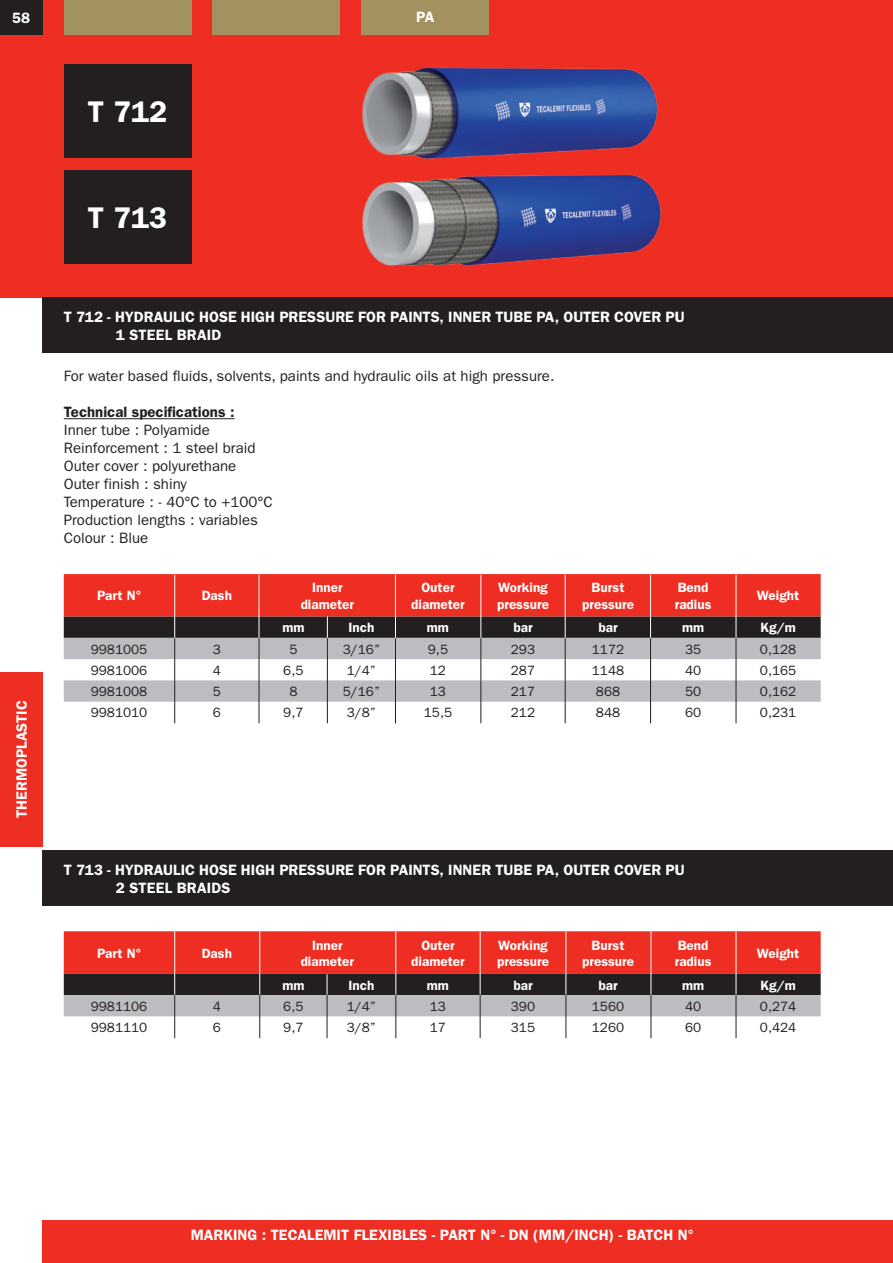
<style>
.page{position:relative;width:893px;height:1263px;background:#fff}
.page>*{position:absolute;margin:0;border:0;box-sizing:border-box;transform-origin:0 0}
.t1{font:600 30px "Franklin Gothic";color:#fff}
.t2{font:600 15px "Franklin Gothic";color:#fff}
.t3{font:15px "Franklin Gothic";color:#231f20}
.t4{font:600 15px "Franklin Gothic";color:#231f20}
.t5{font:600 13.5px/16.2px "Franklin Gothic";color:#fff;text-align:center}
.t6{font:13.5px "Franklin Gothic";color:#231f20}
</style>
<div class="page">
<hr style="left:892px;top:0;width:1px;height:1263px;background:#ee2e22">
<div style="left:0;top:0;width:893px;height:298px;background:#ee2e22"></div>
<div style="left:43px;top:298px;width:850px;height:55px;background:#231f20"></div>
<div style="left:43px;top:1220px;width:850px;height:43px;background:#ee2e22"></div>
<div style="left:64px;top:64px;width:127px;height:93px;background:#231f20"></div>
<div style="left:64px;top:170px;width:127px;height:94px;background:#231f20"></div>
<div style="left:64px;top:0;width:127px;height:34px;background:#a29161"></div>
<div style="left:213px;top:0;width:127px;height:34px;background:#a29161"></div>
<div style="left:361px;top:0;width:128px;height:34px;background:#a29161"></div>
<div style="left:43px;top:850px;width:850px;height:56px;background:#231f20"></div>
<img style="left:362px;top:67px;width:296px;height:92px">
<img style="left:362px;top:174px;width:299px;height:92px">
<img style="left:892px;top:353px;width:1px;height:846px">
<div style="left:0;top:0;width:43px;height:34px;background:#231f20"></div>
<hr style="left:64px;top:418px;width:170px;height:1px;background:#231f20">
<svg style="left:64px;top:638px;width:757px;height:64px;fill:#bcbdc0"></svg>
<div style="left:0;top:672px;width:43px;height:174px;background:#ee2e22"></div>
<hr style="left:174px;top:638px;width:1px;height:85px;background:#231f20">
<hr style="left:174px;top:995px;width:1px;height:43px;background:#231f20">
<hr style="left:259px;top:995px;width:1px;height:43px;background:#231f20">
<hr style="left:395px;top:995px;width:1px;height:43px;background:#231f20">
<hr style="left:480px;top:995px;width:1px;height:43px;background:#231f20">
<hr style="left:566px;top:995px;width:1px;height:43px;background:#231f20">
<hr style="left:651px;top:995px;width:1px;height:43px;background:#231f20">
<hr style="left:736px;top:995px;width:1px;height:43px;background:#231f20">
<svg style="left:64px;top:931px;width:757px;height:85px;background:#af504b"></svg>
<hr style="left:327px;top:995px;width:1px;height:43px;background:#231f20">
<hr style="left:259px;top:638px;width:1px;height:85px;background:#231f20">
<svg style="left:64px;top:574px;width:757px;height:64px;background:#ac2d25"></svg>
<hr style="left:327px;top:638px;width:1px;height:85px;background:#231f20">
<hr style="left:395px;top:575px;width:1px;height:63px;background:#fff">
<hr style="left:395px;top:638px;width:1px;height:85px;background:#231f20">
<hr style="left:480px;top:575px;width:1px;height:63px;background:#fff">
<hr style="left:480px;top:638px;width:1px;height:85px;background:#231f20">
<hr style="left:565px;top:575px;width:1px;height:63px;background:#fff">
<hr style="left:565px;top:638px;width:1px;height:85px;background:#231f20">
<hr style="left:650px;top:575px;width:1px;height:63px;background:#fff">
<hr style="left:650px;top:638px;width:1px;height:85px;background:#231f20">
<hr style="left:736px;top:575px;width:1px;height:63px;background:#fff">
<hr style="left:736px;top:638px;width:1px;height:85px;background:#231f20">
<p class="t2" style="left:12px;top:9px;width:19px">58</p>
<p class="t1" style="left:88px;top:94px;width:81px">T 712</p>
<p class="t2" style="left:416px;top:8px;width:20px">PA</p>
<p class="t2" style="left:13px;top:818px;width:119px;rotate:-90deg">THERMOPLASTIC</p>
<p class="t1" style="left:88px;top:200px;width:81px">T 713</p>
<p class="t2" style="left:64px;top:308px;width:622px">T 712 - HYDRAULIC HOSE HIGH PRESSURE FOR PAINTS, INNER TUBE PA, OUTER COVER PU</p>
<p class="t2" style="left:116px;top:326px;width:107px">1 STEEL BRAID</p>
<p class="t3" style="left:64px;top:367px;width:492px">For water based fluids, solvents, paints and hydraulic oils at high pressure.</p>
<p class="t4" style="left:64px;top:403px;width:172px">Technical specifications :</p>
<p class="t3" style="left:64px;top:421px;width:148px">Inner tube : Polyamide</p>
<p class="t3" style="left:64px;top:439px;width:193px">Reinforcement : 1 steel braid</p>
<p class="t3" style="left:64px;top:457px;width:174px">Outer cover : polyurethane</p>
<p class="t3" style="left:64px;top:475px;width:124px">Outer finish : shiny</p>
<p class="t3" style="left:64px;top:493px;width:211px">Temperature : - 40°C to +100°C</p>
<p class="t3" style="left:64px;top:511px;width:196px">Production lengths : variables</p>
<p class="t3" style="left:64px;top:529px;width:86px">Colour : Blue</p>
<p class="t5" style="left:97px;top:588px;width:46px">Part N°</p>
<p class="t5" style="left:202px;top:588px;width:32px">Dash</p>
<p class="t5" style="left:301px;top:580px;width:55px">Inner diameter</p>
<p class="t5" style="left:411px;top:580px;width:55px">Outer diameter</p>
<p class="t5" style="left:497px;top:580px;width:53px;text-align:left">Working pressure</p>
<p class="t5" style="left:582px;top:580px;width:53px">Burst pressure</p>
<p class="t5" style="left:675px;top:580px;width:38px;text-align:left">Bend radius</p>
<p class="t5" style="left:757px;top:588px;width:44px">Weight</p>
<p class="t5" style="left:282px;top:620px;width:24px">mm</p>
<p class="t5" style="left:348px;top:620px;width:27px">Inch</p>
<p class="t5" style="left:427px;top:620px;width:24px">mm</p>
<p class="t5" style="left:513px;top:620px;width:21px">bar</p>
<p class="t5" style="left:598px;top:620px;width:21px">bar</p>
<p class="t5" style="left:682px;top:620px;width:24px">mm</p>
<p class="t5" style="left:760px;top:620px;width:37px">Kg/m</p>
<p class="t6" style="left:91px;top:641px;width:58px">9981005</p>
<p class="t6" style="left:213px;top:641px;width:10px">3</p>
<p class="t6" style="left:289px;top:641px;width:10px">5</p>
<p class="t6" style="left:343px;top:641px;width:39px">3/16”</p>
<p class="t6" style="left:428px;top:641px;width:22px">9,5</p>
<p class="t6" style="left:511px;top:641px;width:26px">293</p>
<p class="t6" style="left:592px;top:641px;width:34px">1172</p>
<p class="t6" style="left:685px;top:641px;width:18px">35</p>
<p class="t6" style="left:760px;top:641px;width:38px">0,128</p>
<p class="t6" style="left:91px;top:662px;width:58px">9981006</p>
<p class="t6" style="left:213px;top:662px;width:10px">4</p>
<p class="t6" style="left:283px;top:662px;width:22px">6,5</p>
<p class="t6" style="left:347px;top:662px;width:31px">1/4”</p>
<p class="t6" style="left:430px;top:662px;width:18px">12</p>
<p class="t6" style="left:511px;top:662px;width:26px">287</p>
<p class="t6" style="left:592px;top:662px;width:34px">1148</p>
<p class="t6" style="left:685px;top:662px;width:18px">40</p>
<p class="t6" style="left:760px;top:662px;width:38px">0,165</p>
<p class="t6" style="left:91px;top:684px;width:58px">9981008</p>
<p class="t6" style="left:213px;top:684px;width:10px">5</p>
<p class="t6" style="left:289px;top:684px;width:10px">8</p>
<p class="t6" style="left:343px;top:684px;width:39px">5/16”</p>
<p class="t6" style="left:430px;top:684px;width:18px">13</p>
<p class="t6" style="left:511px;top:684px;width:26px">217</p>
<p class="t6" style="left:596px;top:684px;width:26px">868</p>
<p class="t6" style="left:685px;top:684px;width:18px">50</p>
<p class="t6" style="left:760px;top:684px;width:38px">0,162</p>
<p class="t6" style="left:91px;top:705px;width:58px">9981010</p>
<p class="t6" style="left:213px;top:705px;width:10px">6</p>
<p class="t6" style="left:283px;top:705px;width:22px">9,7</p>
<p class="t6" style="left:347px;top:705px;width:31px">3/8”</p>
<p class="t6" style="left:424px;top:705px;width:30px">15,5</p>
<p class="t6" style="left:511px;top:705px;width:26px">212</p>
<p class="t6" style="left:596px;top:705px;width:26px">848</p>
<p class="t6" style="left:685px;top:705px;width:18px">60</p>
<p class="t6" style="left:760px;top:705px;width:38px">0,231</p>
<p class="t2" style="left:64px;top:861px;width:622px">T 713 - HYDRAULIC HOSE HIGH PRESSURE FOR PAINTS, INNER TUBE PA, OUTER COVER PU</p>
<p class="t2" style="left:116px;top:879px;width:116px">2 STEEL BRAIDS</p>
<p class="t5" style="left:97px;top:945px;width:46px">Part N°</p>
<p class="t5" style="left:202px;top:945px;width:32px">Dash</p>
<p class="t5" style="left:301px;top:937px;width:55px">Inner diameter</p>
<p class="t5" style="left:411px;top:937px;width:55px">Outer diameter</p>
<p class="t5" style="left:497px;top:937px;width:53px;text-align:left">Working pressure</p>
<p class="t5" style="left:582px;top:937px;width:53px">Burst pressure</p>
<p class="t5" style="left:675px;top:937px;width:38px;text-align:left">Bend radius</p>
<p class="t5" style="left:757px;top:945px;width:44px">Weight</p>
<p class="t5" style="left:282px;top:977px;width:24px">mm</p>
<p class="t5" style="left:348px;top:977px;width:27px">Inch</p>
<p class="t5" style="left:427px;top:977px;width:24px">mm</p>
<p class="t5" style="left:513px;top:977px;width:21px">bar</p>
<p class="t5" style="left:598px;top:977px;width:21px">bar</p>
<p class="t5" style="left:682px;top:977px;width:24px">mm</p>
<p class="t5" style="left:760px;top:977px;width:37px">Kg/m</p>
<p class="t6" style="left:91px;top:998px;width:58px">9981106</p>
<p class="t6" style="left:213px;top:998px;width:10px">4</p>
<p class="t6" style="left:283px;top:998px;width:22px">6,5</p>
<p class="t6" style="left:347px;top:998px;width:31px">1/4”</p>
<p class="t6" style="left:430px;top:998px;width:18px">13</p>
<p class="t6" style="left:511px;top:998px;width:26px">390</p>
<p class="t6" style="left:592px;top:998px;width:34px">1560</p>
<p class="t6" style="left:685px;top:998px;width:18px">40</p>
<p class="t6" style="left:760px;top:998px;width:38px">0,274</p>
<p class="t6" style="left:91px;top:1020px;width:58px">9981110</p>
<p class="t6" style="left:213px;top:1020px;width:10px">6</p>
<p class="t6" style="left:283px;top:1020px;width:22px">9,7</p>
<p class="t6" style="left:347px;top:1020px;width:31px">3/8”</p>
<p class="t6" style="left:430px;top:1020px;width:18px">17</p>
<p class="t6" style="left:511px;top:1020px;width:26px">315</p>
<p class="t6" style="left:592px;top:1020px;width:34px">1260</p>
<p class="t6" style="left:685px;top:1020px;width:18px">60</p>
<p class="t6" style="left:760px;top:1020px;width:38px">0,424</p>
<p class="t2" style="left:191px;top:1226px;width:504px">MARKING : TECALEMIT FLEXIBLES - PART N° - DN (MM/INCH) - BATCH N°</p>
</div>
